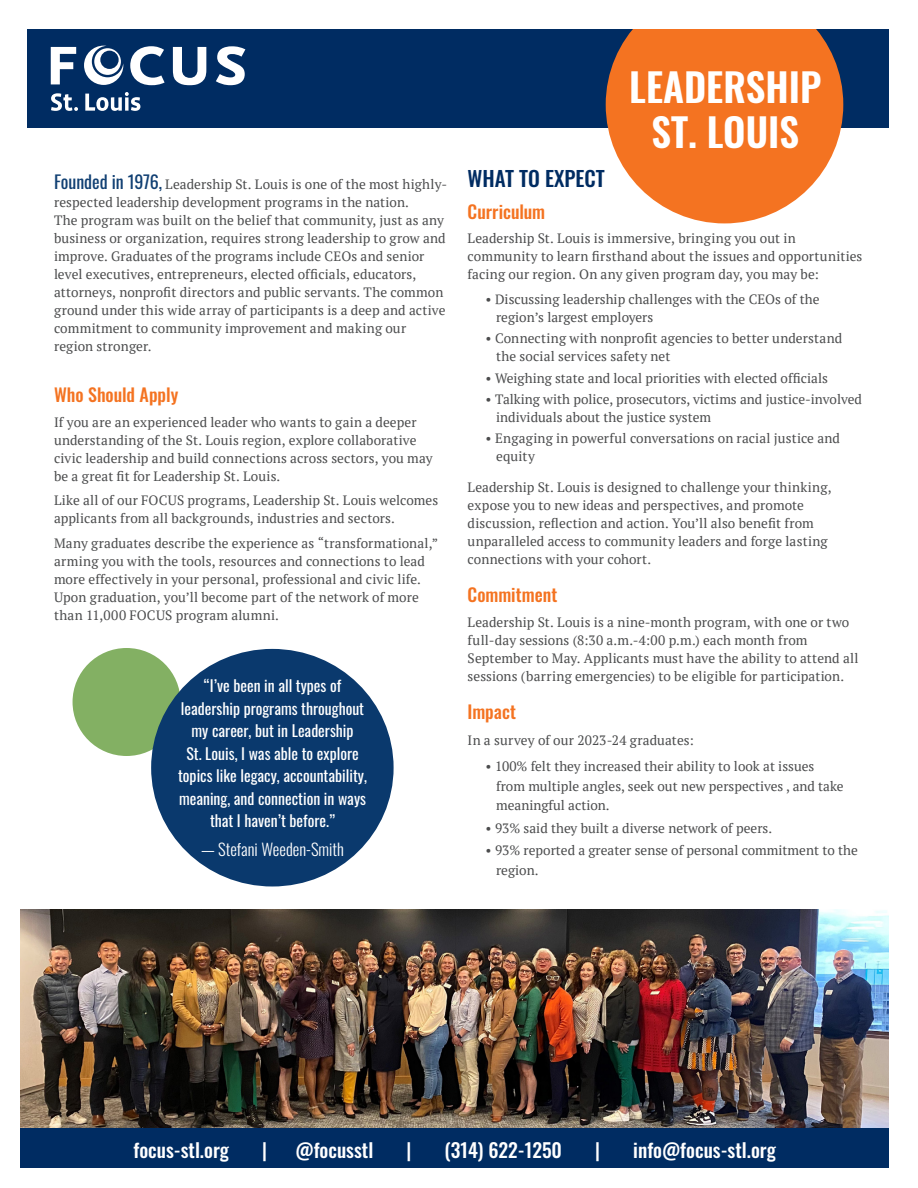
<style>
.page{position:relative;width:918px;height:1188px;background:#fff}
.page>*{position:absolute;margin:0;border:0;box-sizing:border-box;transform-origin:0 0}
.t1{font:600 39px/45px "Oswald";color:#fff;text-align:center}
.sub_1{font:500 21px "Oswald";color:#002c62}
.t2{font:500 19.5px "Oswald";color:#fff}
.new_body{font:500 18px "Oswald";color:#f47321}
.sub_2{font:500 18px "Oswald";color:#f47321}
.Quotes{font:300 16.5px "Oswald";color:#fff}
.Quotes-2{font:15.75px/22.5px "Oswald";color:#fff;text-align:center}
.new_body-2{font:13.5px/18px "PT Serif";letter-spacing:.01em;color:#4b4c4d}
.new_bullets{font:13.5px/18px "PT Serif";color:#4b4c4d}
.s1{font-family:"Oswald";font-size:18px;color:#114073}
</style>
<div class="page">
<div style="left:73px;top:648px;width:108px;height:108px;background:#83b063;border-radius:50%"></div>
<div style="left:21px;top:1128px;width:868px;height:40px;background:#002c62"></div>
<div style="left:151px;top:649px;width:243px;height:237px;background:#0a396d;border-radius:50%"></div>
<div style="left:27px;top:28px;width:862px;height:99px;background:#002c62"></div>
<svg style="left:51px;top:47px;width:25px;height:37px"></svg>
<svg style="left:130px;top:46px;width:35px;height:39px"></svg>
<svg style="left:173px;top:47px;width:33px;height:38px"></svg>
<svg style="left:216px;top:46px;width:29px;height:39px"></svg>
<svg style="left:84px;top:46px;width:39px;height:39px"></svg>
<svg style="left:51px;top:93px;width:27px;height:18px"></svg>
<svg style="left:85px;top:92px;width:55px;height:19px"></svg>
<svg style="left:606px;top:28px;width:237px;height:195px;fill:#f47321"></svg>
<img style="left:21px;top:909px;width:867px;height:218px">
<p class="new_body-2" style="left:54px;top:175px;width:395px"><span class="s1">Founded in 1976,</span> Leadership St. Louis is one of the most highly&shy;respected leadership development programs in the nation.<br>The program was built on the belief that community, just as any business or organization, requires strong leadership to grow and improve. Graduates of the programs include CEOs and senior level executives, entrepreneurs, elected officials, educators, attorneys, nonprofit directors and public servants. The common ground under this wide array of participants is a deep and active commitment to community improvement and making our region stronger.</p>
<p class="new_body" style="left:54px;top:385px;width:126px">Who Should Apply</p>
<p class="new_body-2" style="left:54px;top:413px;width:380px">If you are an experienced leader who wants to gain a deeper understanding of the St. Louis region, explore collaborative civic leadership and build connections across sectors, you may be a great fit for Leadership St. Louis.</p>
<p class="new_body-2" style="left:54px;top:491px;width:386px">Like all of our FOCUS programs, Leadership St. Louis welcomes applicants from all backgrounds, industries and sectors.</p>
<p class="new_body-2" style="left:54px;top:534px;width:386px">Many graduates describe the experience as “transformational,” arming you with the tools, resources and connections to lead more effectively in your personal, professional and civic life.<br>Upon graduation, you’ll become part of the network of more than 11,000 FOCUS program alumni.</p>
<p class="Quotes-2" style="left:178px;top:673px;width:190px">“I’ve been in all types of leadership programs throughout my career, but in Leadership<br>St. Louis, I was able to explore topics like legacy, accountability, meaning, and connection in ways that I haven’t before.”</p>
<p class="Quotes" style="left:201px;top:835px;width:144px">— Stefani Weeden-Smith</p>
<p class="t1" style="left:629px;top:66px;width:194px">LEADERSHIP<br>ST. LOUIS</p>
<p class="sub_1" style="left:468px;top:168px;width:139px">WHAT TO EXPECT</p>
<p class="sub_2" style="left:468px;top:202px;width:79px">Curriculum</p>
<p class="new_body-2" style="left:468px;top:229px;width:396px">Leadership St. Louis is immersive, bringing you out in community to learn firsthand about the issues and opportunities facing our region. On any given program day, you may be:</p>
<p class="new_bullets" style="left:496px;top:290px;width:325px;text-indent:-10px">• Discussing leadership challenges with the CEOs of the region’s largest employers</p>
<p class="new_bullets" style="left:496px;top:329px;width:348px;text-indent:-10px">• Connecting with nonprofit agencies to better understand the social services safety net</p>
<p class="new_bullets" style="left:486px;top:369px;width:344px">• Weighing state and local priorities with elected officials</p>
<p class="new_bullets" style="left:496px;top:390px;width:367px;text-indent:-10px">• Talking with police, prosecutors, victims and justice-involved individuals about the justice system</p>
<p class="new_bullets" style="left:496px;top:429px;width:345px;text-indent:-10px">• Engaging in powerful conversations on racial justice and equity</p>
<p class="new_body-2" style="left:468px;top:478px;width:365px">Leadership St. Louis is designed to challenge your thinking, expose you to new ideas and perspectives, and promote discussion, reflection and action. You’ll also benefit from unparalleled access to community leaders and forge lasting connections with your cohort.</p>
<p class="sub_2" style="left:468px;top:586px;width:91px">Commitment</p>
<p class="new_body-2" style="left:468px;top:613px;width:392px">Leadership St. Louis is a nine-month program, with one or two full-day sessions (8:30 a.m.-4:00 p.m.) each month from September to May. Applicants must have the ability to attend all sessions (barring emergencies) to be eligible for participation.</p>
<p class="new_body" style="left:468px;top:703px;width:50px">Impact</p>
<p class="new_body-2" style="left:468px;top:731px;width:228px">In a survey of our 2023-24 graduates:</p>
<p class="new_bullets" style="left:496px;top:756px;width:349px;line-height:19.5px;text-indent:-10px">• 100% felt they increased their ability to look at issues from multiple angles, seek out new perspectives , and take meaningful action.</p>
<p class="new_bullets" style="left:486px;top:819px;width:288px">• 93% said they built a diverse network of peers.</p>
<p class="new_bullets" style="left:496px;top:841px;width:363px;line-height:19.5px;text-indent:-10px">• 93% reported a greater sense of personal commitment to the region.</p>
<p class="t2" style="left:133px;top:1140px;width:97px">focus-stl.org</p>
<p class="t2" style="left:262px;top:1140px;width:6px">|</p>
<p class="t2" style="left:296px;top:1140px;width:79px">@focusstl</p>
<p class="t2" style="left:406px;top:1140px;width:6px">|</p>
<p class="t2" style="left:445px;top:1140px;width:119px">(314) 622-1250</p>
<p class="t2" style="left:595px;top:1140px;width:6px">|</p>
<p class="t2" style="left:633px;top:1140px;width:144px">info@focus-stl.org</p>
</div>
